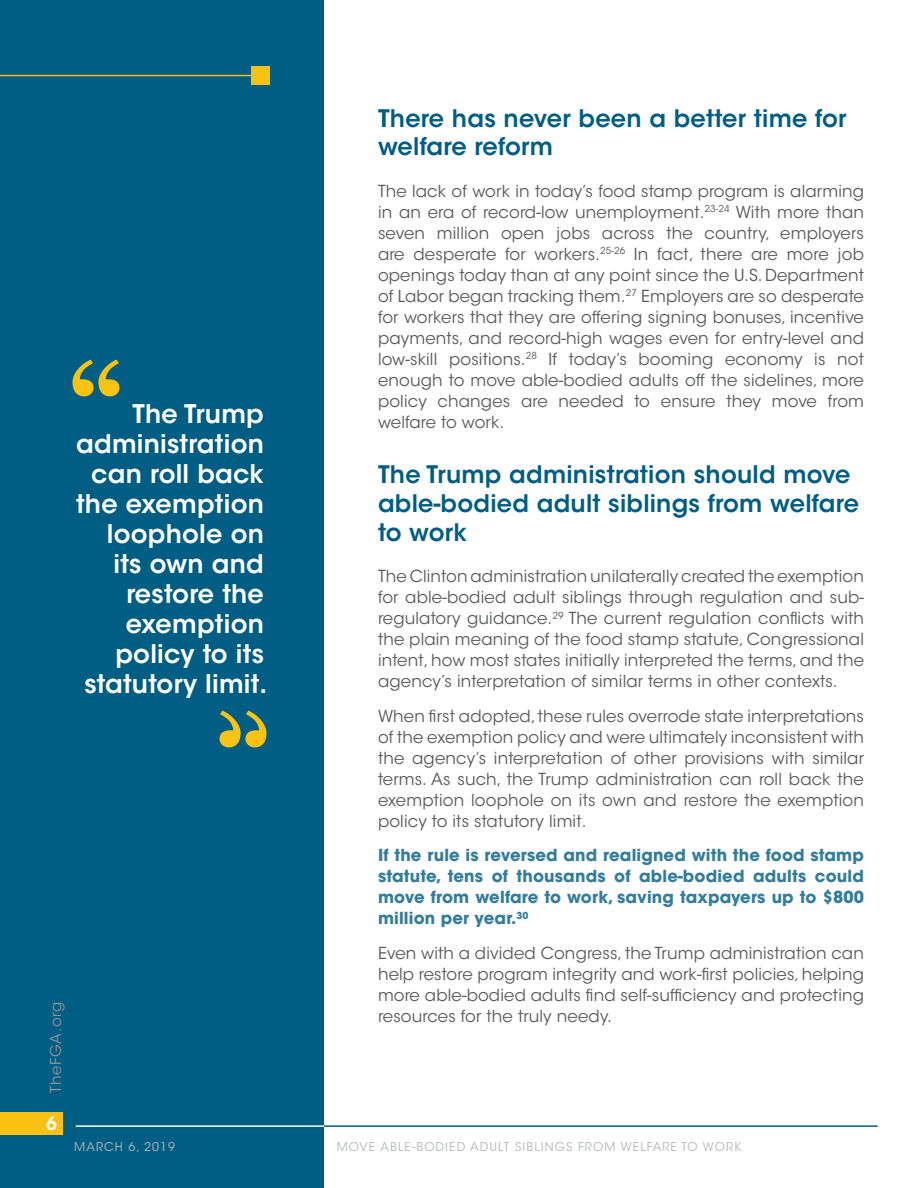
<style>
.page{position:relative;width:918px;height:1188px;background:#fff}
.page>*{position:absolute;margin:0;border:0;box-sizing:border-box;transform-origin:0 0}
.Body_Text{font:600 25.5px/30px "ITC Avant Garde Std";letter-spacing:.01em;color:#fff;text-align:right}
.Section_Head{font:600 24px/28.8px "ITC Avant Garde Std";letter-spacing:.01em;color:#005d83}
.t1{font:600 18px "ITC Avant Garde Std";color:#fff}
.Body_Text-2{font:16.5px/21px "ITC Avant Garde Std";letter-spacing:.01em;color:#58595b;text-align:justify}
.Body_Text-3{font:700 16.5px/21px "ITC Avant Garde Std";letter-spacing:.01em;color:#337d9c;text-align:justify}
.t2{font:15px "ITC Avant Garde Std";letter-spacing:.05em;color:#939598}
.t3{font:12px "ITC Avant Garde Std";letter-spacing:.09em;color:#b6b8ba}
</style>
<div class="page">
<div style="left:0;top:0;width:324px;height:1188px;background:#005d83"></div>
<hr style="left:76px;top:1125px;width:802px;height:2px;background:#005d83">
<hr style="left:76px;top:1125px;width:248px;height:2px;background:#fff">
<hr style="left:0;top:75px;width:252px;height:1px;background:#f9c213">
<div style="left:251px;top:66px;width:19px;height:19px;background:#f9c213"></div>
<svg style="left:72px;top:360px;width:48px;height:36px"></svg>
<svg style="left:219px;top:711px;width:48px;height:36px"></svg>
<div style="left:0;top:1112px;width:62px;height:23px;background:#f9c213"></div>
<p class="t2" style="left:47px;top:1093px;width:93px;rotate:-90deg">TheFGA.org</p>
<p class="t1" style="left:46px;top:1112px;width:12px">6</p>
<p class="Body_Text" style="left:76px;top:399px;width:193px">The Trump administration can roll back the exemption loophole on its own and restore the exemption policy to its statutory limit.</p>
<p class="Section_Head" style="left:378px;top:103px;width:470px">There has never been a better time for welfare reform</p>
<p class="Body_Text-2" style="left:378px;top:180px;width:488px">The lack of work in today’s food stamp program is alarming in an era of record-low unemployment.<sup>23-24</sup> With more than seven million open jobs across the country, employers are desperate for workers.<sup>25-26</sup> In fact, there are more job openings today than at any point since the U.S. Department of Labor began tracking them.<sup>27</sup> Employers are so desperate for workers that they are offering signing bonuses, incentive payments, and record-high wages even for entry-level and low-skill positions.<sup>28</sup> If today’s booming economy is not enough to move able-bodied adults off the sidelines, more policy changes are needed to ensure they move from welfare to work.</p>
<p class="Section_Head" style="left:378px;top:460px;width:483px">The Trump administration should move able-bodied adult siblings from welfare to work</p>
<p class="Body_Text-2" style="left:378px;top:566px;width:488px">The Clinton administration unilaterally created the exemption for able-bodied adult siblings through regulation and sub&shy;regulatory guidance.<sup>29</sup> The current regulation conflicts with the plain meaning of the food stamp statute, Congressional intent, how most states initially interpreted the terms, and the agency’s interpretation of similar terms in other contexts.</p>
<p class="Body_Text-2" style="left:378px;top:706px;width:488px">When first adopted, these rules overrode state interpretations of the exemption policy and were ultimately inconsistent with the agency’s interpretation of other provisions with similar terms. As such, the Trump administration can roll back the exemption loophole on its own and restore the exemption policy to its statutory limit.</p>
<p class="Body_Text-3" style="left:378px;top:845px;width:488px">If the rule is reversed and realigned with the food stamp statute, tens of thousands of able-bodied adults could move from welfare to work, saving taxpayers up to $800 million per year.<sup>30</sup></p>
<p class="Body_Text-2" style="left:378px;top:943px;width:488px">Even with a divided Congress, the Trump administration can help restore program integrity and work-first policies, helping more able-bodied adults find self-sufficiency and protecting resources for the truly needy.</p>
<p class="t3" style="left:74px;top:1139px;width:102px">MARCH 6, 2019</p>
<p class="t3" style="left:337px;top:1139px;width:406px">MOVE ABLE-BODIED ADULT SIBLINGS FROM WELFARE TO WORK</p>
</div>
